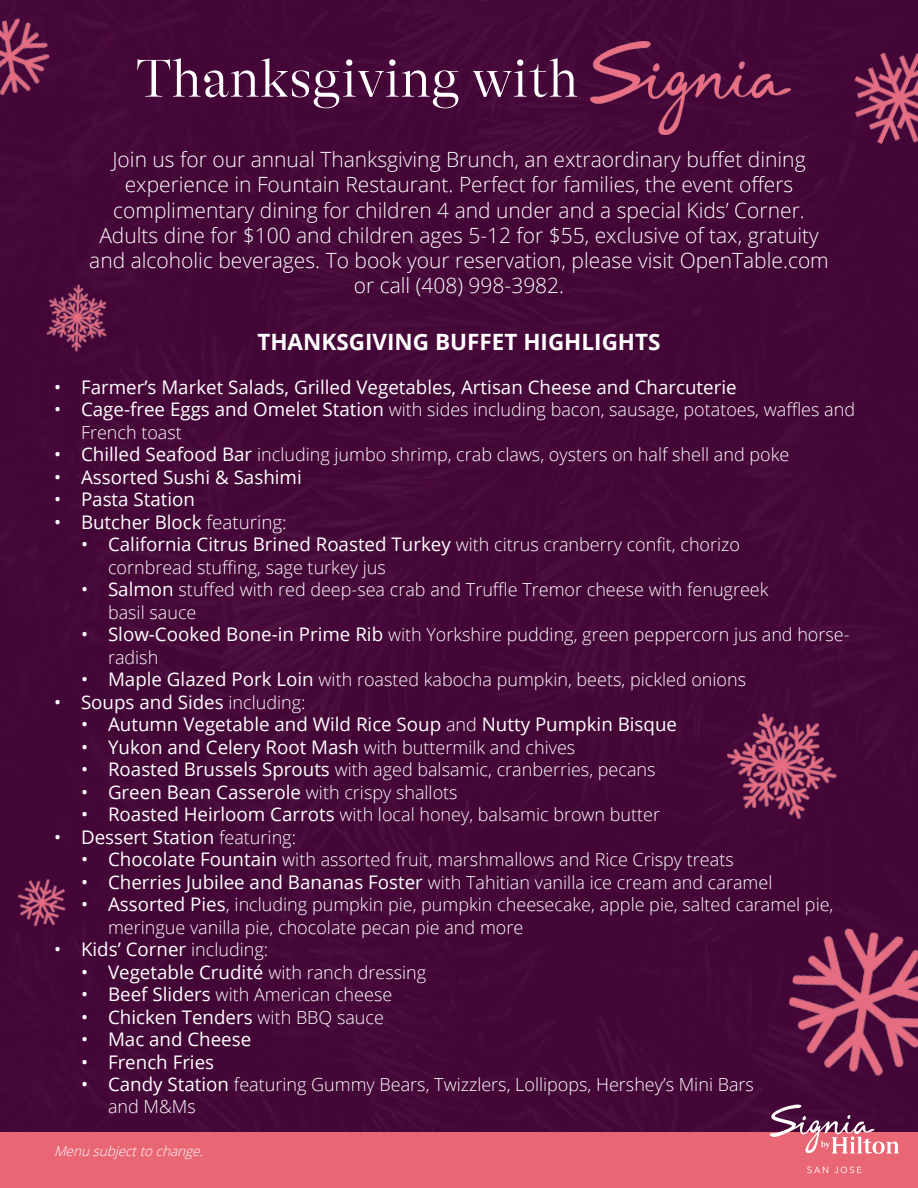
<style>
.page{position:relative;width:918px;height:1188px;background:#fff}
.page>*{position:absolute;margin:0;border:0;box-sizing:border-box;transform-origin:0 0}
.t1{font:300 54px "GT Alpina Fine";color:#fff}
.t2{font:700 22.5px "Open Sans";color:#fff}
.t3{font:300 21px/25.2px "Open Sans";color:#fff;text-align:center}
.t4{font:18.75px "Open Sans";color:#fff}
.t5{font:300 18px/22.5px "Open Sans";color:#fff}
.t6{font:italic 300 13.5px "Open Sans";color:#fff}
.s1{font-weight:400;font-size:18.75px}
.s2{font-weight:300}
.s3{font-weight:300;font-size:18px}
.s4{font-size:18.75px}
</style>
<div class="page">
<div style="left:0;top:0;width:918px;height:1132px;background:#440637"></div>
<div style="left:0;top:1132px;width:918px;height:56px;background:#e96775"></div>
<svg style="left:807px;top:1167px;width:21px;height:6px"></svg>
<svg style="left:835px;top:1167px;width:26px;height:6px"></svg>
<svg style="left:770px;top:1105px;width:129px;height:49px"></svg>
<img style="left:835px;top:35px;width:83px;height:125px">
<img style="left:9px;top:868px;width:68px;height:68px">
<img style="left:718px;top:698px;width:128px;height:136px">
<img style="left:33px;top:277px;width:87px;height:83px">
<img style="left:780px;top:921px;width:138px;height:161px">
<img style="left:0;top:15px;width:54px;height:80px">
<img style="left:591px;top:42px;width:199px;height:92px">
<p class="t1" style="left:136px;top:48px;width:444px">Thanksgiving with</p>
<p class="t3" style="left:112px;top:146px;width:695px">Join us for our annual Thanksgiving Brunch, an extraordinary buffet dining</p>
<p class="t3" style="left:125px;top:172px;width:670px">experience in Fountain Restaurant. Perfect for families, the event offers</p>
<p class="t3" style="left:89px;top:197px;width:741px">complimentary dining for children 4 and under and a special Kids’ Corner.<br>Adults dine for $100 and children ages 5-12 for $55, exclusive of tax, gratuity and alcoholic beverages. To book your reservation, please visit OpenTable.com or call (408) 998-3982.</p>
<p class="t2" style="left:257px;top:326px;width:405px">THANKSGIVING BUFFET HIGHLIGHTS</p>
<p class="t4" style="left:54px;top:374px;width:684px">• Farmer’s Market Salads, Grilled Vegetables, Artisan Cheese and Charcuterie</p>
<p class="t5" style="left:81px;top:398px;width:776px;text-indent:-27px"><span class="s1">• Cage-free Eggs and Omelet Station</span> with sides including bacon, sausage, potatoes, waffles and<br>French toast</p>
<p class="t5" style="left:54px;top:443px;width:737px"><span class="s1">• Chilled Seafood Bar</span> including jumbo shrimp, crab claws, oysters on half shell and poke</p>
<p class="t4" style="left:54px;top:464px;width:249px">• Assorted Sushi &amp; Sashimi</p>
<p class="t4" style="left:54px;top:487px;width:143px">• Pasta Station</p>
<p class="t4" style="left:54px;top:509px;width:234px">• Butcher Block <span class="s2">featuring:</span></p>
<p class="t4" style="left:81px;top:532px;width:661px">• California Citrus Brined Roasted Turkey <span class="s3">with citrus cranberry confit, chorizo</span></p>
<p class="t5" style="left:108px;top:556px;width:279px">cornbread stuffing, sage turkey jus</p>
<p class="t5" style="left:108px;top:578px;width:662px;text-indent:-27px"><span class="s1">• Salmon</span> stuffed with red deep-sea crab and Truffle Tremor cheese with fenugreek basil sauce</p>
<p class="t5" style="left:108px;top:623px;width:743px;text-indent:-27px"><span class="s1">• Slow-Cooked Bone-in Prime Rib</span> with Yorkshire pudding, green peppercorn jus and horse&shy;radish</p>
<p class="t5" style="left:81px;top:668px;width:667px"><span class="s1">• Maple Glazed Pork Loin</span> with roasted kabocha pumpkin, beets, pickled onions</p>
<p class="t4" style="left:54px;top:689px;width:253px">• Soups and Sides <span class="s3">including</span><span class="s2">:</span></p>
<p class="t4" style="left:81px;top:712px;width:598px">• Autumn Vegetable and Wild Rice Soup <span class="s3">and</span> Nutty Pumpkin Bisque</p>
<p class="t4" style="left:81px;top:734px;width:496px">• Yukon and Celery Root Mash <span class="s3">with buttermilk and chives</span></p>
<p class="t5" style="left:81px;top:758px;width:576px"><span class="s1">• Roasted Brussels Sprouts</span> with aged balsamic, cranberries, pecans</p>
<p class="t4" style="left:81px;top:779px;width:378px">• Green Bean Casserole <span class="s3">with crispy shallots</span></p>
<p class="t5" style="left:81px;top:803px;width:581px"><span class="s1">• Roasted Heirloom Carrots</span> with local honey, balsamic brown butter</p>
<p class="t4" style="left:54px;top:824px;width:244px">• Dessert Station <span class="s3">featuring</span><span class="s2">:</span></p>
<p class="t5" style="left:81px;top:848px;width:654px"><span class="s1">• Chocolate Fountain</span> with assorted fruit, marshmallows and Rice Crispy treats</p>
<p class="t5" style="left:81px;top:871px;width:693px"><span class="s1">• Cherries Jubilee and Bananas Foster</span> with Tahitian vanilla ice cream and caramel</p>
<p class="t5" style="left:108px;top:893px;width:727px;text-indent:-27px"><span class="s1">• Assorted Pies</span><span class="s4">,</span> including pumpkin pie, pumpkin cheesecake, apple pie, salted caramel pie, meringue vanilla pie, chocolate pecan pie and more</p>
<p class="t4" style="left:54px;top:937px;width:216px">• Kids’ Corner <span class="s3">including</span><span class="s2">:</span></p>
<p class="t4" style="left:81px;top:959px;width:347px">• Vegetable Crudité <span class="s3">with ranch dressing</span></p>
<p class="t5" style="left:81px;top:983px;width:313px"><span class="s1">• Beef Sliders</span> with American cheese</p>
<p class="t4" style="left:81px;top:1004px;width:305px">• Chicken Tenders <span class="s3">with BBQ sauce</span></p>
<p class="t4" style="left:81px;top:1027px;width:172px">• Mac and Cheese</p>
<p class="t4" style="left:81px;top:1049px;width:135px">• French Fries</p>
<p class="t5" style="left:108px;top:1074px;width:647px;line-height:21.6px;text-indent:-27px"><span class="s1">• Candy Station</span> featuring Gummy Bears, Twizzlers, Lollipops, Hershey’s Mini Bars and M&amp;Ms</p>
<p class="t6" style="left:54px;top:1142px;width:155px">Menusubjecttochange.</p>
</div>
